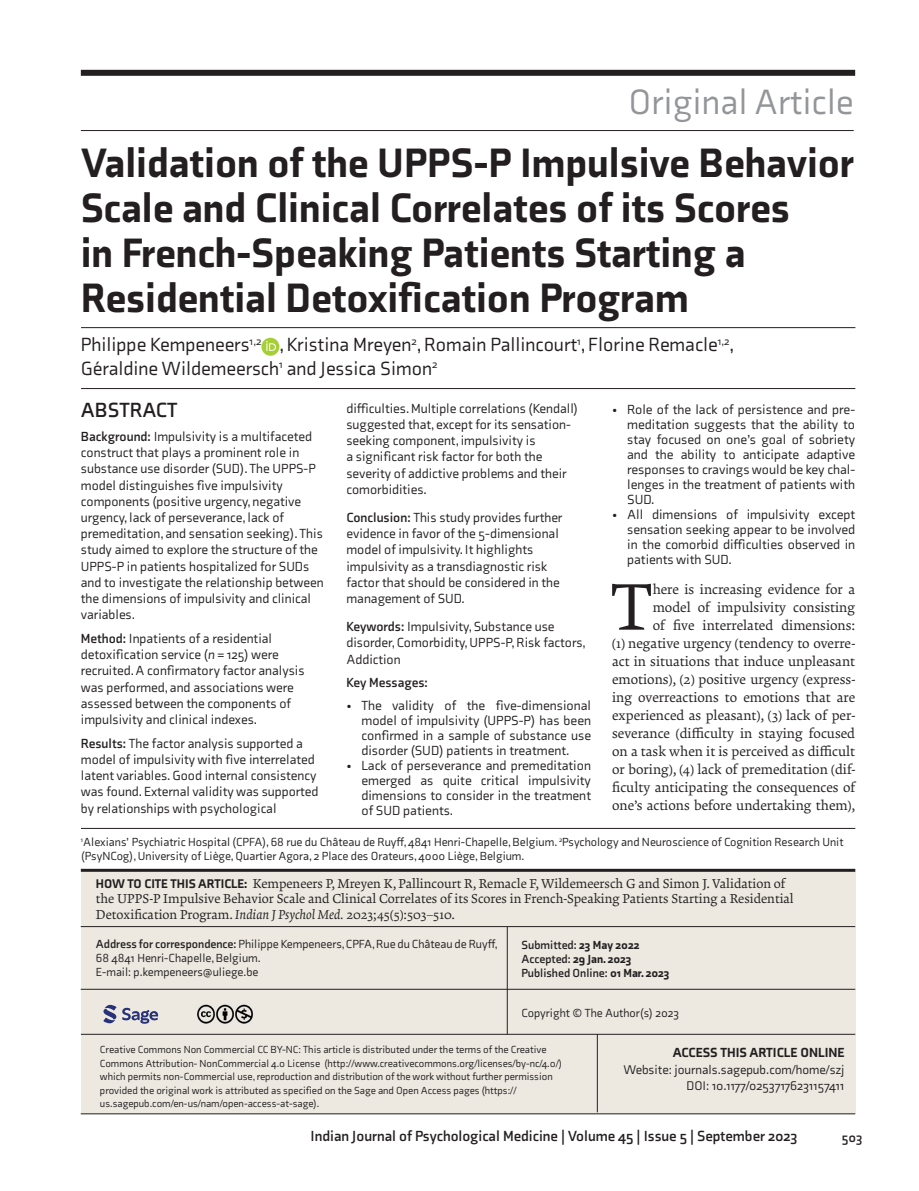
<style>
.page{position:relative;width:919px;height:1191px;background:#fff}
.page>*{position:absolute;margin:0;border:0;box-sizing:border-box;transform-origin:0 0}
.t1{font:65.7px "Krete";color:#231f20}
.t2{font:900 42px/45px "Axia";color:#231f20}
.t3{font:36px "Axia";color:#939598}
.t4{font:700 21px "Axia";color:#231f20}
.t5{font:19.5px/23.4px "Axia";color:#231f20}
.t6{font:700 15px "Axia";color:#231f20}
.t7{font:13.5px/16.2px "Axia";color:#231f20}
.t8{font:13.5px/18px "Krete";color:#231f20;text-align:right}
.t9{font:900 13.5px "Axia";color:#231f20}
.t10{font:700 13.5px "Axia";color:#231f20}
.t11{font:12.9px/15.5px "Krete";color:#231f20}
.t12{font:12.9px/16.5px "Axia";color:#231f20;text-align:right}
.t13{font:12px/14.4px "Axia";color:#231f20}
.t14{font:700 12px/14.4px "Axia";color:#231f20}
.t15{font:10.5px/13.5px "Axia";color:#231f20}
.s1{font-weight:700}
.s2{font-style:italic}
.s3{font-family:"Axia";font-weight:900}
.s4{font-weight:900}
</style>
<div class="page">
<div style="left:81px;top:70px;width:774px;height:6px;background:#231f20"></div>
<div style="left:261px;top:338px;width:18px;height:18px;background:#a6ce39;border-radius:50%"></div>
<svg style="left:266px;top:341px;width:10px;height:10px"></svg>
<hr style="left:81px;top:130px;width:772px;height:1px;background:#231f20">
<hr style="left:81px;top:388px;width:774px;height:1px;background:#231f20">
<hr style="left:81px;top:327px;width:774px;height:1px;background:#231f20">
<div style="left:81px;top:871px;width:774px;height:242px;background:#ede9e1"></div>
<hr style="left:81px;top:989px;width:774px;height:1px;background:#231f20">
<hr style="left:81px;top:1034px;width:774px;height:1px;background:#231f20">
<hr style="left:81px;top:1113px;width:774px;height:1px;background:#231f20">
<hr style="left:81px;top:869px;width:774px;height:3px;background:#231f20">
<hr style="left:597px;top:1034px;width:1px;height:78px;background:#231f20">
<hr style="left:507px;top:926px;width:1px;height:108px;background:#231f20">
<hr style="left:81px;top:926px;width:774px;height:1px;background:#231f20">
<img style="left:197px;top:1004px;width:56px;height:20px">
<hr style="left:81px;top:828px;width:774px;height:1px;background:#231f20">
<svg style="left:103px;top:1005px;width:55px;height:18px"></svg>
<h3 class="t3" style="left:628px;top:80px;width:227px">Original Article</h3>
<h2 class="t2" style="left:81px;top:140px;width:774px">Validation of the UPPS-P Impulsive Behavior Scale and Clinical Correlates of its Scores<br>in French-Speaking Patients Starting a Residential Detoxification Program</h2>
<h3 class="t5" style="left:81px;top:333px;width:655px">Philippe Kempeneers<sup>1,2</sup> , Kristina Mreyen<sup>2</sup>, Romain Pallincourt<sup>1</sup>, Florine Remacle<sup>1,2</sup>,<br>Géraldine Wildemeersch<sup>1</sup> and Jessica Simon<sup>2</sup></h3>
<p class="t7" style="left:627px;top:401px;width:229px;line-height:15px;text-align:justify;text-indent:-15px">• Role of the lack of persistence and pre&shy;meditation suggests that the ability to stay focused on one’s goal of sobriety and the ability to anticipate adaptive responses to cravings would be key chal&shy;lenges in the treatment of patients with SUD.</p>
<p class="t7" style="left:627px;top:506px;width:229px;line-height:15px;text-align:justify;text-indent:-15px">• All dimensions of impulsivity except sensation seeking appear to be involved in the comorbid difficulties observed in patients with SUD.</p>
<h1 class="t1" style="left:610px;top:564px;width:44px">T</h1>
<p class="t7" style="left:346px;top:400px;width:233px">difficulties. Multiple correlations (Kendall) suggested that, except for its sensation&shy;seeking component, impulsivity is<br>a significant risk factor for both the severity of addictive problems and their comorbidities.</p>
<p class="t7" style="left:346px;top:509px;width:217px"><span class="s1">Conclusion:</span> This study provides further evidence in favor of the 5-dimensional model of impulsivity. It highlights impulsivity as a transdiagnostic risk factor that should be considered in the management of SUD.</p>
<p class="t7" style="left:346px;top:618px;width:241px"><span class="s1">Keywords:</span> Impulsivity, Substance use disorder, Comorbidity, UPPS-P, Risk factors,<br>Addiction</p>
<p class="t10" style="left:346px;top:674px;width:83px">Key Messages:</p>
<p class="t7" style="left:361px;top:697px;width:231px;line-height:15px;text-align:justify;text-indent:-15px">• The validity of the five-dimensional model of impulsivity (UPPS-P) has been confirmed in a sample of substance use disorder (SUD) patients in treatment.</p>
<p class="t7" style="left:361px;top:757px;width:231px;line-height:15px;text-align:justify;text-indent:-15px">• Lack of perseverance and premeditation emerged as quite critical impulsivity dimensions to consider in the treatment of SUD patients.</p>
<h3 class="t4" style="left:81px;top:397px;width:98px">ABSTRACT</h3>
<p class="t7" style="left:81px;top:428px;width:244px"><span class="s1">Background:</span> Impulsivity is a multifaceted construct that plays a prominent role in substance use disorder (SUD). The UPPS-P model distinguishes five impulsivity components (positive urgency, negative urgency, lack of perseverance, lack of premeditation, and sensation seeking). This study aimed to explore the structure of the UPPS-P in patients hospitalized for SUDs and to investigate the relationship between the dimensions of impulsivity and clinical variables.</p>
<p class="t7" style="left:81px;top:630px;width:225px"><span class="s1">Method:</span> Inpatients of a residential detoxification service (<span class="s2">n</span> = 125) were recruited. A confirmatory factor analysis was performed, and associations were assessed between the components of impulsivity and clinical indexes.</p>
<p class="t7" style="left:81px;top:735px;width:239px"><span class="s1">Results:</span> The factor analysis supported a model of impulsivity with five interrelated latent variables. Good internal consistency was found. External validity was supported by relationships with psychological</p>
<p class="t8" style="left:612px;top:580px;width:244px">here is increasing evidence for a model of impulsivity consisting<br>of five interrelated dimensions:<br>(1) negative urgency (tendency to overre&shy;act in situations that induce unpleasant emotions), (2) positive urgency (express&shy;ing overreactions to emotions that are experienced as pleasant), (3) lack of per&shy;severance (difficulty in staying focused on a task when it is perceived as difficult or boring), (4) lack of premeditation (dif&shy;ficulty anticipating the consequences of one’s actions before undertaking them),</p>
<p class="t13" style="left:81px;top:834px;width:764px"><sup>1</sup>Alexians’ Psychiatric Hospital (CPFA), 68 rue du Château de Ruyff, 4841 Henri-Chapelle, Belgium. <sup>2</sup>Psychology and Neuroscience of Cognition Research Unit (PsyNCog), University of Liège, Quartier Agora, 2 Place des Orateurs, 4000 Liège, Belgium.</p>
<p class="t11" style="left:96px;top:875px;width:699px"><span class="s3">HOW TO CITE THIS ARTICLE:</span> Kempeneers P, Mreyen K, Pallincourt R, Remacle F, Wildemeersch G and Simon J. Validation of the UPPS-P Impulsive Behavior Scale and Clinical Correlates of its Scores in French-Speaking Patients Starting a Residential<br>Detoxification Program. <span class="s2">Indian J Psychol Med.</span> 2023;45(5):503–510.</p>
<p class="t13" style="left:96px;top:936px;width:403px"><span class="s1">Address for correspondence:</span> Philippe Kempeneers, CPFA, Rue du Château de Ruyff,<br>68 4841 Henri-Chapelle, Belgium.<br>E-mail: p.kempeneers@uliege.be</p>
<p class="t14" style="left:521px;top:937px;width:149px">Submitted: <span class="s4">23 May 2022<br></span>Accepted: <span class="s4">29 Jan. 2023<br></span>Published Online: <span class="s4">01 Mar. 2023</span></p>
<p class="t13" style="left:521px;top:1005px;width:159px">Copyright © The Author(s) 2023</p>
<p class="t15" style="left:100px;top:1042px;width:464px">Creative Commons Non Commercial CC BY-NC: This article is distributed under the terms of the Creative Commons Attribution- NonCommercial 4.0 License (http://www.creativecommons.org/licenses/by-nc/4.0/) which permits non-Commercial use, reproduction and distribution of the work without further permission provided the original work is attributed as specified on the Sage and Open Access pages (https:// us.sagepub.com/en-us/nam/open-access-at-sage).</p>
<p class="t9" style="left:672px;top:1044px;width:173px">ACCESS THIS ARTICLE ONLINE</p>
<p class="t12" style="left:623px;top:1061px;width:222px">Website: journals.sagepub.com/home/szj<br>DOI: 10.1177/02537176231157411</p>
<p class="t6" style="left:310px;top:1126px;width:488px">Indian Journal of Psychological Medicine | Volume 45 | Issue 5 | September 2023</p>
<p class="t10" style="left:841px;top:1128px;width:22px">503</p>
</div>
